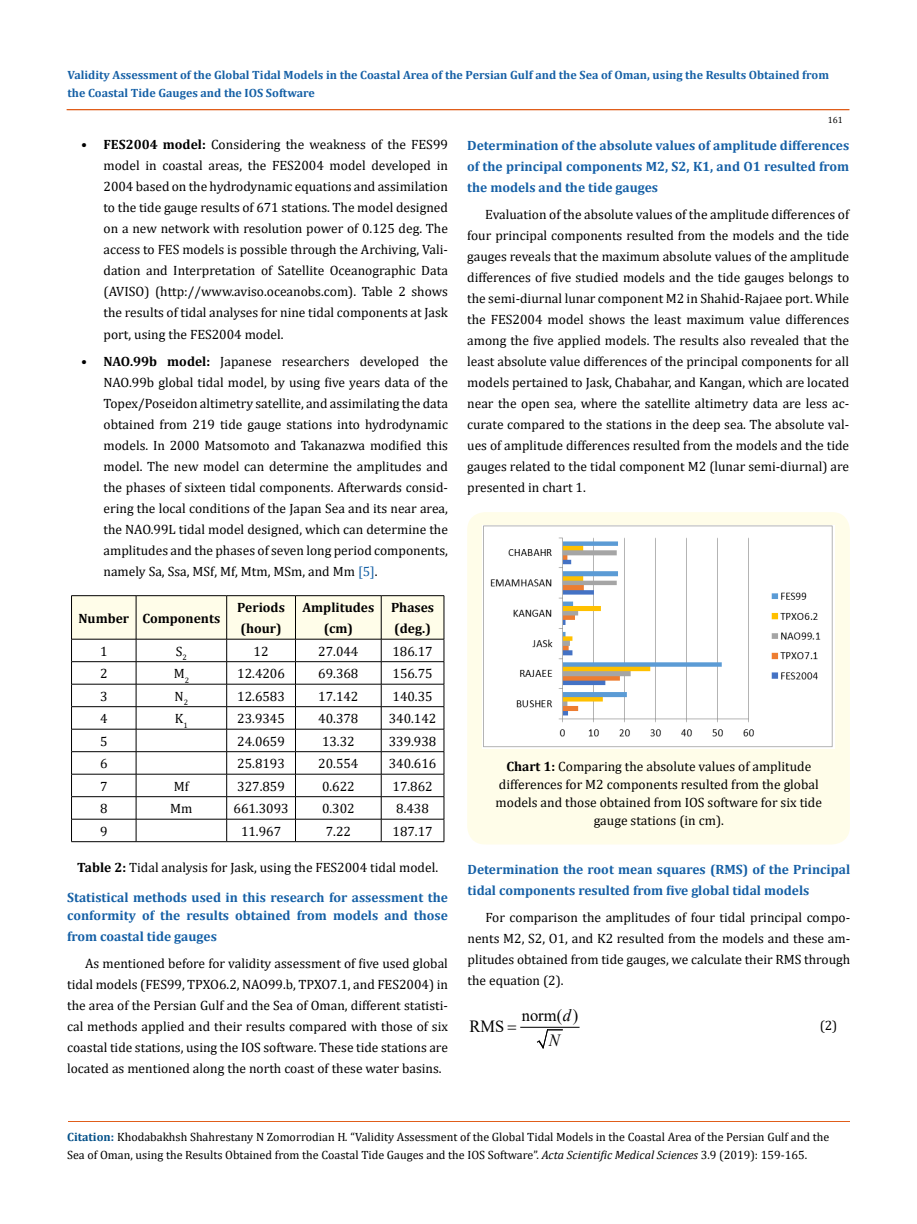
<style>
.page{position:relative;width:917px;height:1224px;background:#fff}
.page>*{position:absolute;margin:0;border:0;box-sizing:border-box;transform-origin:0 0}
.t1{font:17.1px "Times New Roman";color:#000;scale:.96 1}
.t2{font:italic 17.1px "Times New Roman";color:#000;scale:.96 1}
.t3{font:13.5px/21px "Cambria";color:#000;text-align:justify}
.t4{font:700 13.5px/21px "Cambria";color:#1560a6}
.t5{font:700 13.5px/21px "Cambria";color:#000}
.t6{font:12px/18px "Cambria";color:#000}
.t7{font:700 12px/18px "Cambria";color:#1560a6}
.t8{font:9px "Cambria";color:#000}
.t9{font:7.8px "Cambria";color:#000}
.s1{font-weight:700}
.s2{color:#1560a6}
.s3{font-weight:700;color:#035089}
.s4{font-style:italic}
</style>
<div class="page">
<hr style="left:381px;top:595px;width:63px;height:1px;background:#000">
<hr style="left:295px;top:595px;width:86px;height:1px;background:#000">
<hr style="left:227px;top:595px;width:68px;height:1px;background:#000">
<hr style="left:136px;top:595px;width:91px;height:1px;background:#000">
<hr style="left:71px;top:595px;width:65px;height:1px;background:#000">
<svg style="left:71px;top:596px;width:373px;height:245px"></svg>
<hr style="left:381px;top:841px;width:63px;height:1px;background:#000">
<hr style="left:295px;top:841px;width:86px;height:1px;background:#000">
<hr style="left:227px;top:841px;width:68px;height:1px;background:#000">
<hr style="left:136px;top:841px;width:91px;height:1px;background:#000">
<hr style="left:71px;top:841px;width:65px;height:1px;background:#000">
<div style="left:467px;top:512px;width:382px;height:332px;background:#fffde9;border-radius:18px"></div>
<img style="left:482px;top:525px;width:352px;height:223px">
<svg style="left:537px;top:1029px;width:25px;height:20px"></svg>
<hr style="left:520px;top:1027px;width:59px;height:1px;background:#000">
<hr style="left:68px;top:1121px;width:781px;height:1px;background:#e05d1a">
<hr style="left:67px;top:110px;width:782px;height:1px;background:#e05d1a">
<div style="left:67px;top:109px;width:782px;height:1px;border:1px solid #e05d1a"></div>
<p class="t7" style="left:67px;top:66px;width:763px">Validity Assessment of the Global Tidal Models in the Coastal Area of the Persian Gulf and the Sea of Oman, using the Results Obtained from the Coastal Tide Gauges and the IOS Software</p>
<p class="t3" style="left:103px;top:134px;width:346px;text-indent:-23px"><span class="s1">• FES2004 model:</span> Considering the weakness of the FES99 model in coastal areas, the FES2004 model developed in 2004 based on the hydrodynamic equations and assimilation to the tide gauge results of 671 stations. The model designed on a new network with resolution power of 0.125 deg. The access to FES models is possible through the Archiving, Vali&shy;dation and Interpretation of Satellite Oceanographic Data (AVISO) (http://www.aviso.oceanobs.com). Table 2 shows the results of tidal analyses for nine tidal components at Jask port, using the FES2004 model.</p>
<p class="t3" style="left:103px;top:350px;width:346px;text-indent:-23px"><span class="s1">• NAO.99b model:</span> Japanese researchers developed the NAO.99b global tidal model, by using five years data of the Topex/Poseidon altimetry satellite, and assimilating the data obtained from 219 tide gauge stations into hydrodynamic models. In 2000 Matsomoto and Takanazwa modified this model. The new model can determine the amplitudes and the phases of sixteen tidal components. Afterwards consid&shy;ering the local conditions of the Japan Sea and its near area, the NAO.99L tidal model designed, which can determine the amplitudes and the phases of seven long period components, namely Sa, Ssa, MSf, Mf, Mtm, MSm, and Mm <span class="s2">[5]</span>.</p>
<p class="t5" style="left:237px;top:597px;width:49px">Periods (hour)</p>
<p class="t5" style="left:302px;top:597px;width:73px;text-align:center">Amplitudes (cm)</p>
<p class="t5" style="left:391px;top:597px;width:45px">Phases (deg.)</p>
<p class="t5" style="left:78px;top:607px;width:143px">Number Components</p>
<p class="t3" style="left:176px;top:641px;width:8px">S</p>
<p class="t3" style="left:253px;top:641px;width:16px">12</p>
<p class="t3" style="left:318px;top:641px;width:42px">27.044</p>
<p class="t3" style="left:392px;top:641px;width:42px">186.17</p>
<p class="t9" style="left:182px;top:653px;width:6px">2</p>
<p class="t3" style="left:100px;top:641px;width:9px">1</p>
<p class="t3" style="left:100px;top:663px;width:9px">2</p>
<p class="t3" style="left:174px;top:663px;width:13px">M</p>
<p class="t3" style="left:237px;top:663px;width:49px">12.4206</p>
<p class="t3" style="left:318px;top:663px;width:42px">69.368</p>
<p class="t3" style="left:392px;top:663px;width:42px">156.75</p>
<p class="t9" style="left:185px;top:675px;width:6px">2</p>
<p class="t3" style="left:100px;top:686px;width:9px">3</p>
<p class="t3" style="left:175px;top:686px;width:11px">N</p>
<p class="t3" style="left:237px;top:686px;width:49px">12.6583</p>
<p class="t3" style="left:318px;top:686px;width:42px">17.142</p>
<p class="t3" style="left:392px;top:686px;width:42px">140.35</p>
<p class="t9" style="left:184px;top:698px;width:6px">2</p>
<p class="t3" style="left:100px;top:707px;width:9px;line-height:22.5px">4<br>5</p>
<p class="t3" style="left:175px;top:708px;width:10px">K</p>
<p class="t3" style="left:237px;top:708px;width:49px">23.9345</p>
<p class="t3" style="left:318px;top:708px;width:42px">40.378</p>
<p class="t3" style="left:389px;top:708px;width:49px">340.142</p>
<p class="t9" style="left:183px;top:720px;width:6px">1</p>
<p class="t3" style="left:237px;top:731px;width:49px">24.0659</p>
<p class="t3" style="left:322px;top:731px;width:34px">13.32</p>
<p class="t3" style="left:389px;top:731px;width:49px">339.938</p>
<p class="t3" style="left:100px;top:753px;width:9px">6</p>
<p class="t3" style="left:237px;top:753px;width:49px">25.8193</p>
<p class="t3" style="left:318px;top:753px;width:42px">20.554</p>
<p class="t3" style="left:389px;top:753px;width:49px">340.616</p>
<p class="t3" style="left:100px;top:776px;width:9px">7</p>
<p class="t3" style="left:174px;top:776px;width:17px">Mf</p>
<p class="t3" style="left:237px;top:776px;width:49px">327.859</p>
<p class="t3" style="left:322px;top:776px;width:34px">0.622</p>
<p class="t3" style="left:392px;top:776px;width:42px">17.862</p>
<p class="t3" style="left:100px;top:798px;width:9px">8</p>
<p class="t3" style="left:170px;top:798px;width:24px">Mm</p>
<p class="t3" style="left:233px;top:798px;width:57px">661.3093</p>
<p class="t3" style="left:322px;top:798px;width:34px">0.302</p>
<p class="t3" style="left:396px;top:798px;width:34px">8.438</p>
<p class="t3" style="left:100px;top:821px;width:9px">9</p>
<p class="t3" style="left:241px;top:821px;width:42px">11.967</p>
<p class="t3" style="left:326px;top:821px;width:27px">7.22</p>
<p class="t3" style="left:392px;top:821px;width:42px">187.17</p>
<p class="t3" style="left:77px;top:857px;width:362px"><span class="s1">Table 2:</span> Tidal analysis for Jask, using the FES2004 tidal model.</p>
<p class="t4" style="left:67px;top:888px;width:382px;line-height:18px">Statistical methods used in this research for assessment the conformity of the results obtained from models and those</p>
<p class="t4" style="left:67px;top:926px;width:151px">from coastal tide gauges</p>
<p class="t3" style="left:67px;top:953px;width:382px;text-indent:18px">As mentioned before for validity assessment of five used global tidal models (FES99, TPXO6.2, NAO99.b, TPXO7.1, and FES2004) in the area of the Persian Gulf and the Sea of Oman, different statisti&shy;cal methods applied and their results compared with those of six coastal tide stations, using the IOS software. These tide stations are located as mentioned along the north coast of these water basins.</p>
<p class="t8" style="left:827px;top:114px;width:16px">161</p>
<p class="t4" style="left:467px;top:134px;width:383px;text-align:justify">Determination of the absolute values of amplitude differences of the principal components M2, S2, K1, and O1 resulted from the models and the tide gauges</p>
<p class="t3" style="left:467px;top:203px;width:383px;text-indent:18px">Evaluation of the absolute values of the amplitude differences of four principal components resulted from the models and the tide gauges reveals that the maximum absolute values of the amplitude differences of five studied models and the tide gauges belongs to the semi-diurnal lunar component M2 in Shahid-Rajaee port. While the FES2004 model shows the least maximum value differences among the five applied models. The results also revealed that the least absolute value differences of the principal components for all models pertained to Jask, Chabahar, and Kangan, which are located near the open sea, where the satellite altimetry data are less ac&shy;curate compared to the stations in the deep sea. The absolute val&shy;ues of amplitude differences resulted from the models and the tide gauges related to the tidal component M2 (lunar semi-diurnal) are presented in chart 1.</p>
<p class="t3" style="left:495px;top:758px;width:328px;line-height:18px;text-align:center"><span class="s1">Chart 1:</span> Comparing the absolute values of amplitude differences for M2 components resulted from the global models and those obtained from IOS software for six tide gauge stations (in cm).</p>
<p class="t4" style="left:467px;top:859px;width:384px">Determination the root mean squares (RMS) of the Principal tidal components resulted from five global tidal models</p>
<p class="t3" style="left:467px;top:907px;width:384px;text-indent:18px">For comparison the amplitudes of four tidal principal compo&shy;nents M2, S2, O1, and K2 resulted from the models and these am&shy;plitudes obtained from tide gauges, we calculate their RMS through the equation (2).</p>
<p class="t1" style="left:469px;top:1014px;width:38px">RMS</p>
<p class="t1" style="left:522px;top:1003px;width:60px">norm( )</p>
<p class="t2" style="left:562px;top:1003px;width:10px">d</p>
<p class="t2" style="left:549px;top:1029px;width:13px">N</p>
<p class="t3" style="left:819px;top:1015px;width:19px">(2)</p>
<p class="t6" style="left:67px;top:1128px;width:763px"><span class="s3">Citation:</span> Khodabakhsh Shahrestany N Zomorrodian H<span class="s4">.</span> “Validity Assessment of the Global Tidal Models in the Coastal Area of the Persian Gulf and the<br>Sea of Oman, using the Results Obtained from the Coastal Tide Gauges and the IOS Software”. <span class="s4">Acta Scientific Medical Sciences</span> 3.9 (2019): 159-165.</p>
</div>
